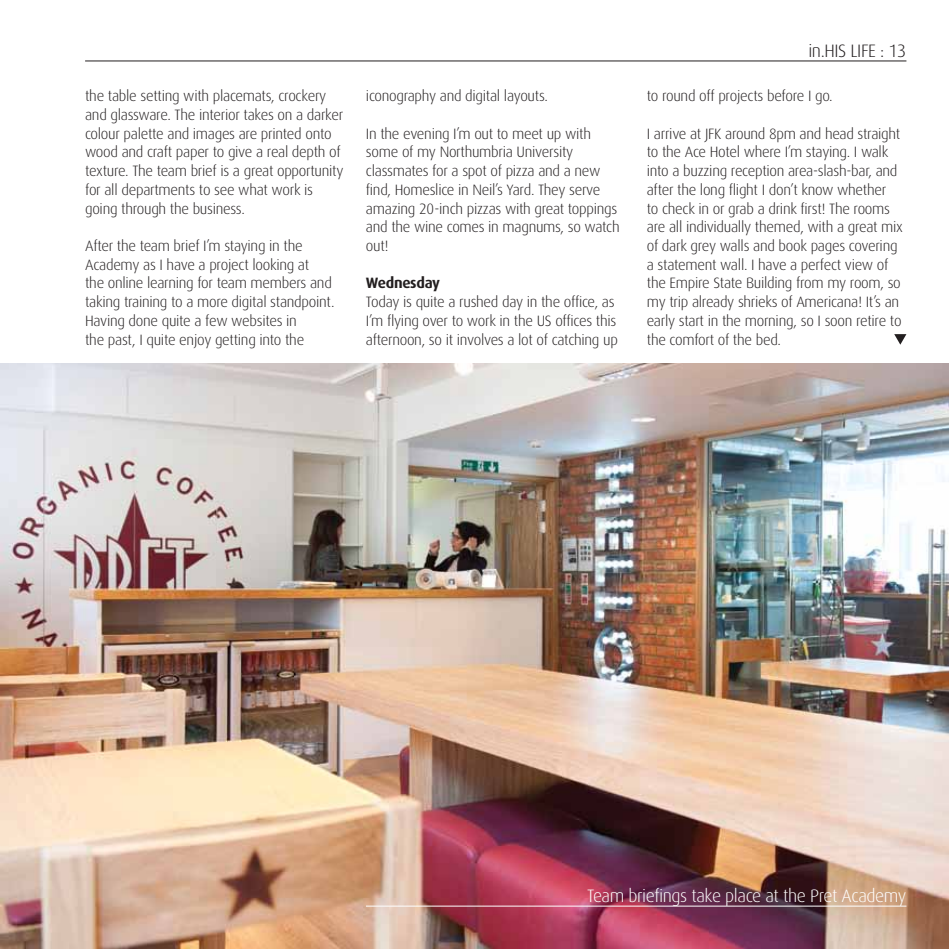
<style>
.page{position:relative;width:949px;height:949px;background:#fff}
.page>*{position:absolute;margin:0;border:0;box-sizing:border-box;transform-origin:0 0}
.t1{font:300 18px "Dax";letter-spacing:-.025em;color:#fff}
.t2{font:300 18px "Dax";letter-spacing:-.025em;color:#231f20}
.t3{font:300 15px/18.8px "Dax";letter-spacing:-.02em;color:#231f20}
.t4{font:700 15px "Dax";letter-spacing:-.02em;color:#231f20}
</style>
<div class="page">
<hr style="left:85px;top:61px;width:821px;height:1px;background:#231f20">
<svg style="left:894px;top:334px;width:12px;height:10px"></svg>
<img style="left:0;top:363px;width:948px;height:585px">
<hr style="left:366px;top:905px;width:540px;height:1px;background:#fff">
<p class="t3" style="left:85px;top:87px;width:260px">the table setting with placemats, crockery and glassware. The interior takes on a darker colour palette and images are printed onto wood and craft paper to give a real depth of texture. The team brief is a great opportunity for all departments to see what work is going through the business.</p>
<p class="t3" style="left:85px;top:236px;width:251px">After the team brief I’m staying in the Academy as I have a project looking at<br>the online learning for team members and taking training to a more digital standpoint.<br>Having done quite a few websites in<br>the past, I quite enjoy getting into the</p>
<p class="t3" style="left:366px;top:87px;width:183px">iconography and digital layouts.</p>
<p class="t3" style="left:366px;top:124px;width:255px">I n the evening I’m out to meet up with some of my Northumbria University classmates for a spot of pizza and a new find, Homeslice in Neil’s Yard. They serve amazing 20-inch pizzas with great toppings and the wine comes in magnums, so watch out!</p>
<p class="t4" style="left:366px;top:275px;width:76px">Wednesday</p>
<p class="t3" style="left:366px;top:293px;width:253px">Today is quite a rushed day in the office, as<br>I’m flying over to work in the US offices this afternoon, so it involves a lot of catching up</p>
<p class="t2" style="left:808px;top:40px;width:99px">in.His Life : 13</p>
<p class="t3" style="left:646px;top:87px;width:187px">to round off projects before I go.</p>
<p class="t3" style="left:646px;top:124px;width:257px">I arrive at JFK around 8pm and head straight to the Ace Hotel where I’m staying. I walk into a buzzing reception area-slash-bar, and after the long flight I don’t know whether<br>to check in or grab a drink first! The rooms are all individually themed, with a great mix of dark grey walls and book pages covering a statement wall. I have a perfect view of the Empire State Building from my room, so my trip already shrieks of Americana! It’s an early start in the morning, so I soon retire to the comfort of the bed.</p>
<p class="t1" style="left:587px;top:885px;width:321px">Team briefings take place at the Pret Academy</p>
</div>
